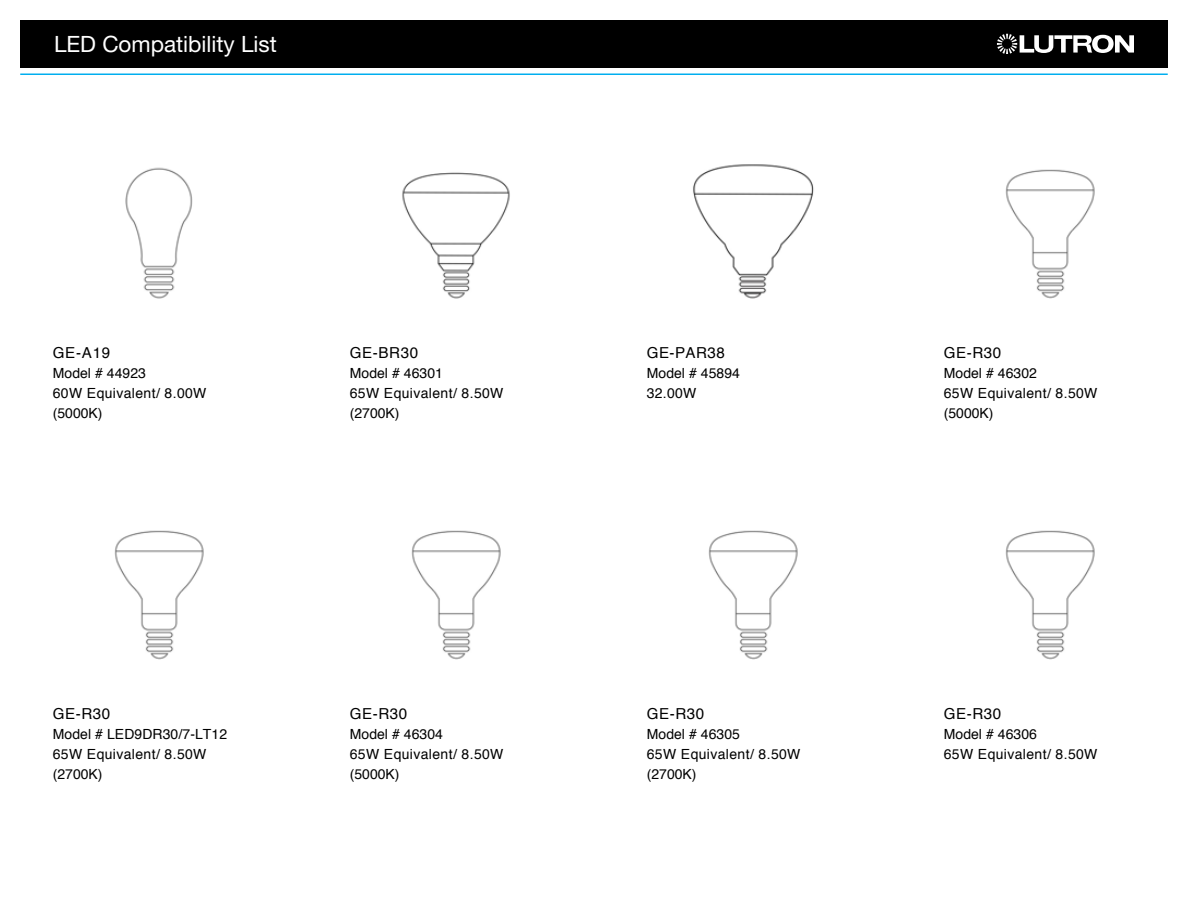
<style>
.page{position:relative;width:1188px;height:918px;background:#fff}
.page>*{position:absolute;margin:0;border:0;box-sizing:border-box;transform-origin:0 0}
.t1{font:22.5px "Helvetica Neue LT Std";color:#fff}
.t2{font:15.15px "Helvetica";letter-spacing:.035em;color:#000}
.t3{font:13.95px/20px "Helvetica";letter-spacing:.015em;color:#000}
</style>
<div class="page">
<img style="left:125px;top:167px;width:68px;height:132px">
<img style="left:402px;top:172px;width:108px;height:127px">
<img style="left:693px;top:164px;width:121px;height:135px">
<img style="left:1005px;top:169px;width:90px;height:130px">
<div style="left:28px;top:496px;width:262px;height:336px;border:2px solid #fff;border-radius:9px"></div>
<img style="left:114px;top:530px;width:90px;height:130px">
<div style="left:326px;top:496px;width:261px;height:336px;border:2px solid #fff;border-radius:9px"></div>
<img style="left:411px;top:530px;width:90px;height:130px">
<div style="left:622px;top:496px;width:263px;height:336px;border:2px solid #fff;border-radius:9px"></div>
<img style="left:708px;top:530px;width:90px;height:130px">
<img style="left:1005px;top:530px;width:90px;height:130px">
<div style="left:20px;top:20px;width:1148px;height:48px;background:#000"></div>
<svg style="left:997px;top:34px;width:137px;height:20px"></svg>
<hr style="left:20px;top:74px;width:1148px;height:1px;background:#00aeef">
<h1 class="t1" style="left:54px;top:30px;width:224px">LED Compatibility List</h1>
<p class="t2" style="left:53px;top:341px;width:59px">GE-A19</p>
<p class="t3" style="left:53px;top:363px;width:155px">Model # 44923<br>60W Equivalent/ 8.00W (5000K)</p>
<p class="t2" style="left:53px;top:702px;width:59px">GE-R30</p>
<p class="t3" style="left:53px;top:724px;width:176px">Model # LED9DR30/7-LT12<br>65W Equivalent/ 8.50W (2700K)</p>
<p class="t2" style="left:350px;top:341px;width:70px">GE-BR30</p>
<p class="t3" style="left:350px;top:363px;width:155px">Model # 46301<br>65W Equivalent/ 8.50W (2700K)</p>
<p class="t2" style="left:350px;top:702px;width:59px">GE-R30</p>
<p class="t3" style="left:350px;top:724px;width:155px">Model # 46304<br>65W Equivalent/ 8.50W (5000K)</p>
<p class="t2" style="left:647px;top:341px;width:80px">GE-PAR38</p>
<p class="t3" style="left:647px;top:363px;width:95px">Model # 45894<br>32.00W</p>
<p class="t2" style="left:647px;top:702px;width:59px">GE-R30</p>
<p class="t3" style="left:647px;top:724px;width:155px">Model # 46305<br>65W Equivalent/ 8.50W (2700K)</p>
<p class="t2" style="left:944px;top:341px;width:59px">GE-R30</p>
<p class="t3" style="left:944px;top:363px;width:155px">Model # 46302<br>65W Equivalent/ 8.50W (5000K)</p>
<p class="t2" style="left:944px;top:702px;width:59px">GE-R30</p>
<p class="t3" style="left:944px;top:724px;width:155px">Model # 46306<br>65W Equivalent/ 8.50W</p>
</div>
